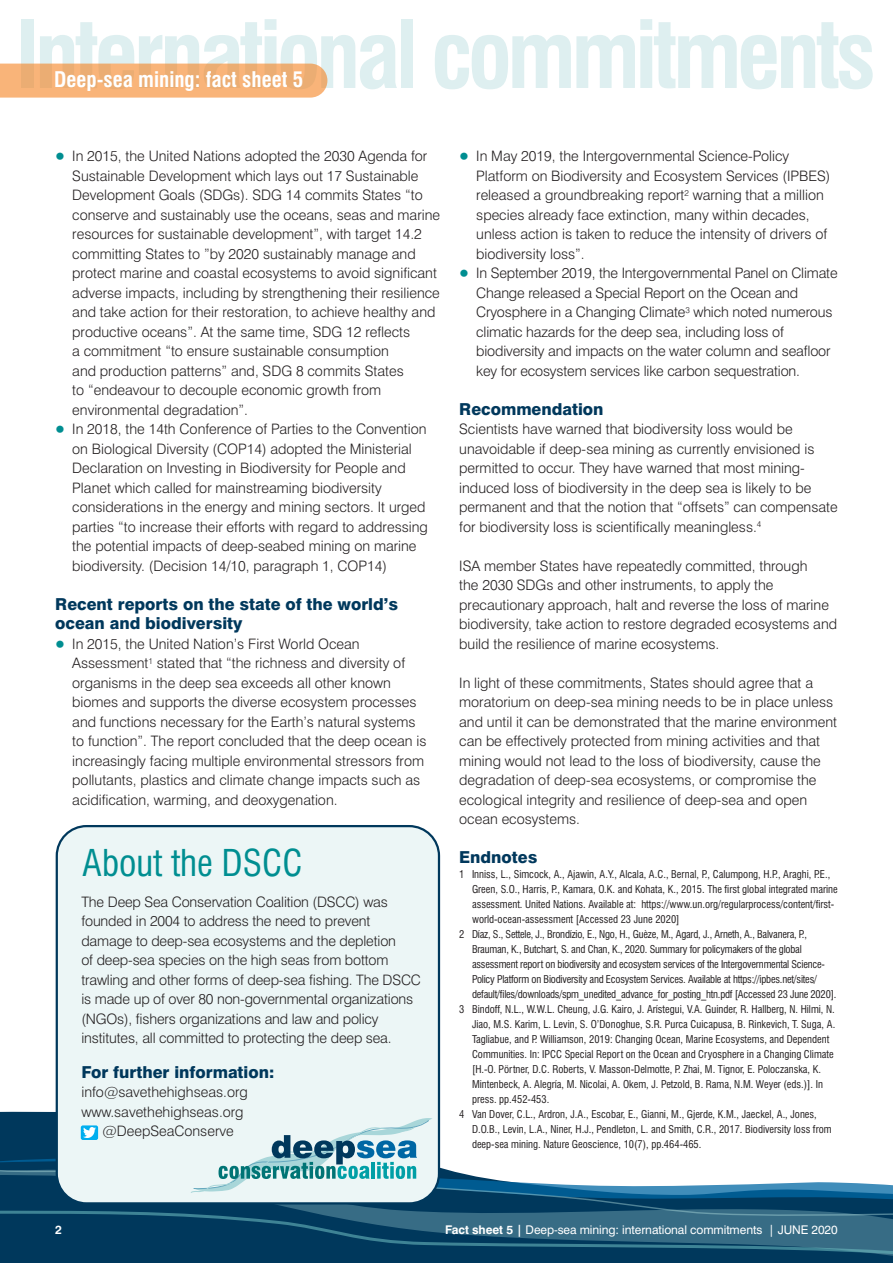
<style>
.page{position:relative;width:893px;height:1263px;background:#fff}
.page>*{position:absolute;margin:0;border:0;box-sizing:border-box;transform-origin:0 0}
.t1{font:700 condensed 91.5px "Swiss 721 BT";letter-spacing:-.05em;color:#deeff0}
.Main_head_orange{font:condensed 36px "Swiss 721 BT";color:#008e91}
.STRAPLINE_wob{font:700 condensed 21px "Swiss 721 BT";color:#fff}
.Crosshead_A_11_13_he{font:800 16.5px/19.5px "Swiss 721 BT";color:#00385c}
.Bodytext_9_6_13{font:300 14.4px/19.5px "Swiss 721 BT";color:#231f20}
.t2{font:12px "Swiss 721 BT";letter-spacing:-.005em;color:#fff}
.t3{font:700 12px "Swiss 721 BT";color:#fff}
.CS__endnote{font:condensed 10.5px/15px "Swiss 721 BT";color:#231f20}
.CS__endnote-2{font:condensed 10.5px/15px "Swiss 721 BT";letter-spacing:-.02em;color:#231f20}
.s1{font-family:"Newspaper Pi BT";font-weight:400;color:#008e91}
.s2{font-weight:700}
</style>
<div class="page">
<div style="left:0;top:1110px;width:441px;height:44px;background:#00385c"></div>
<svg style="left:0;top:1154px;width:441px;height:14px"></svg>
<svg style="left:0;top:1244px;width:893px;height:19px;background:#063f61"></svg>
<svg style="left:0;top:1168px;width:893px;height:76px;background:#356886"></svg>
<div style="left:0;top:64px;width:327px;height:34px;background:#f9b479"></div>
<div style="left:57px;top:826px;width:382px;height:377px;background:#ecf6f6;border-radius:30px"></div>
<div style="left:56px;top:825px;width:384px;height:379px;border:2px solid #00385c;border-radius:30px"></div>
<svg style="left:191px;top:1118px;width:242px;height:75px"></svg>
<div style="left:81px;top:1125px;width:17px;height:15px;background:#00aeef;border-radius:2px"></div>
<svg style="left:83px;top:1127px;width:13px;height:11px"></svg>
<p class="t1" style="left:15px;top:0;width:863px">International commitments</p>
<p class="STRAPLINE_wob" style="left:54px;top:67px;width:250px">Deep-sea mining: fact sheet 5</p>
<p class="Bodytext_9_6_13" style="left:72px;top:146px;width:369px;text-indent:-17px"><span class="s1">•</span> In 2015, the United Nations adopted the 2030 Agenda for Sustainable Development which lays out 17 Sustainable Development Goals (SDGs). SDG 14 commits States “to conserve and sustainably use the oceans, seas and marine resources for sustainable development”, with target 14.2 committing States to ”by 2020 sustainably manage and protect marine and coastal ecosystems to avoid significant adverse impacts, including by strengthening their resilience and take action for their restoration, to achieve healthy and productive oceans”. At the same time, SDG 12 reflects<br>a commitment “to ensure sustainable consumption<br>and production patterns” and, SDG 8 commits States<br>to “endeavour to decouple economic growth from environmental degradation”.</p>
<p class="Bodytext_9_6_13" style="left:72px;top:419px;width:357px;text-indent:-17px"><span class="s1">•</span> In 2018, the 14th Conference of Parties to the Convention on Biological Diversity (COP14) adopted the Ministerial Declaration on Investing in Biodiversity for People and Planet which called for mainstreaming biodiversity considerations in the energy and mining sectors. It urged parties “to increase their efforts with regard to addressing the potential impacts of deep-seabed mining on marine biodiversity. (Decision 14/10, paragraph 1, COP14)</p>
<p class="Crosshead_A_11_13_he" style="left:55px;top:594px;width:344px">Recent reports on the state of the world’s ocean and biodiversity</p>
<p class="Bodytext_9_6_13" style="left:72px;top:634px;width:356px;text-indent:-17px"><span class="s1">•</span> In 2015, the United Nation’s First World Ocean Assessment<sup>1</sup> stated that “the richness and diversity of organisms in the deep sea exceeds all other known biomes and supports the diverse ecosystem processes and functions necessary for the Earth’s natural systems to function”. The report concluded that the deep ocean is increasingly facing multiple environmental stressors from pollutants, plastics and climate change impacts such as acidification, warming, and deoxygenation.</p>
<p class="Main_head_orange" style="left:82px;top:841px;width:222px">About the DSCC</p>
<p class="Bodytext_9_6_13" style="left:81px;top:892px;width:341px">The Deep Sea Conservation Coalition (DSCC) was founded in 2004 to address the need to prevent damage to deep-sea ecosystems and the depletion<br>of deep-sea species on the high seas from bottom trawling and other forms of deep-sea fishing. The DSCC is made up of over 80 non-governmental organizations (NGOs), fishers organizations and law and policy institutes, all committed to protecting the deep sea.</p>
<p class="Crosshead_A_11_13_he" style="left:81px;top:1062px;width:194px">For further information:</p>
<p class="Bodytext_9_6_13" style="left:81px;top:1082px;width:168px">info@savethehighseas.org</p>
<p class="Bodytext_9_6_13" style="left:81px;top:1102px;width:164px">www.savethehighseas.org</p>
<p class="Bodytext_9_6_13" style="left:102px;top:1121px;width:133px">@DeepSeaConserve</p>
<p class="Bodytext_9_6_13" style="left:476px;top:146px;width:356px;text-indent:-17px"><span class="s1">•</span> In May 2019, the Intergovernmental Science-Policy Platform on Biodiversity and Ecosystem Services (IPBES) released a groundbreaking report<sup>2</sup> warning that a million species already face extinction, many within decades, unless action is taken to reduce the intensity of drivers of biodiversity loss”.</p>
<p class="Bodytext_9_6_13" style="left:476px;top:263px;width:363px;text-indent:-17px"><span class="s1">•</span> In September 2019, the Intergovernmental Panel on Climate Change released a Special Report on the Ocean and Cryosphere in a Changing Climate<sup>3</sup> which noted numerous climatic hazards for the deep sea, including loss of biodiversity and impacts on the water column and seafloor key for ecosystem services like carbon sequestration.</p>
<p class="Crosshead_A_11_13_he" style="left:459px;top:399px;width:146px">Recommendation</p>
<p class="Bodytext_9_6_13" style="left:459px;top:419px;width:380px">Scientists have warned that biodiversity loss would be unavoidable if deep-sea mining as currently envisioned is permitted to occur. They have warned that most mining&shy;induced loss of biodiversity in the deep sea is likely to be permanent and that the notion that “offsets” can compensate for biodiversity loss is scientifically meaningless.<sup>4</sup></p>
<p class="Bodytext_9_6_13" style="left:459px;top:556px;width:379px">ISA member States have repeatedly committed, through<br>the 2030 SDGs and other instruments, to apply the precautionary approach, halt and reverse the loss of marine biodiversity, take action to restore degraded ecosystems and build the resilience of marine ecosystems.</p>
<p class="Bodytext_9_6_13" style="left:459px;top:673px;width:379px">In light of these commitments, States should agree that a moratorium on deep-sea mining needs to be in place unless and until it can be demonstrated that the marine environment can be effectively protected from mining activities and that mining would not lead to the loss of biodiversity, cause the degradation of deep-sea ecosystems, or compromise the ecological integrity and resilience of deep-sea and open ocean ecosystems.</p>
<p class="Crosshead_A_11_13_he" style="left:459px;top:848px;width:80px">Endnotes</p>
<p class="CS__endnote" style="left:472px;top:867px;width:367px;text-indent:-13px">1 Inniss, L., Simcock, A., Ajawin, A.Y., Alcala, A.C., Bernal, P., Calumpong, H.P., Araghi, P.E., Green, S.O., Harris, P., Kamara, O.K. and Kohata, K., 2015. The first global integrated marine assessment. United Nations. Available at: https://www.un.org/regularprocess/content/first&shy;world-ocean-assessment [Accessed 23 June 2020]</p>
<p class="CS__endnote-2" style="left:472px;top:927px;width:366px;text-indent:-13px">2 Díaz, S., Settele, J., Brondízio, E., Ngo, H., Guèze, M., Agard, J., Arneth, A., Balvanera, P., Brauman, K., Butchart, S. and Chan, K., 2020. Summary for policymakers of the global assessment report on biodiversity and ecosystem services of the Intergovernmental Science-Policy Platform on Biodiversity and Ecosystem Services. Available at https://ipbes.net/sites/ default/files/downloads/spm_unedited_advance_for_posting_htn.pdf [Accessed 23 June 2020].</p>
<p class="CS__endnote" style="left:472px;top:1002px;width:365px;text-indent:-13px">3 Bindoff, N.L., W.W.L. Cheung, J.G. Kairo, J. Arístegui, V.A. Guinder, R. Hallberg, N. Hilmi, N.<br>Jiao, M.S. Karim, L. Levin, S. O’Donoghue, S.R. Purca Cuicapusa, B. Rinkevich, T. Suga, A.<br>Tagliabue, and P. Williamson, 2019: Changing Ocean, Marine Ecosystems, and Dependent Communities. In: IPCC Special Report on the Ocean and Cryosphere in a Changing Climate [H.-O. Pörtner, D.C. Roberts, V. Masson-Delmotte, P. Zhai, M. Tignor, E. Poloczanska, K.<br>Mintenbeck, A. Alegría, M. Nicolai, A. Okem, J. Petzold, B. Rama, N.M. Weyer (eds.)]. In press. pp.452-453.</p>
<p class="CS__endnote" style="left:472px;top:1107px;width:361px;text-indent:-13px">4 Van Dover, C.L., Ardron, J.A., Escobar, E., Gianni, M., Gjerde, K.M., Jaeckel, A., Jones,<br>D.O.B., Levin, L.A., Niner, H.J., Pendleton, L. and Smith, C.R., 2017. Biodiversity loss from deep-sea mining. Nature Geoscience, 10(7), pp.464-465.</p>
<p class="t3" style="left:55px;top:1222px;width:8px">2</p>
<p class="t2" style="left:445px;top:1222px;width:394px"><span class="s2">Fact sheet 5 |</span> Deep-sea mining: international commitments | JUNE 2020</p>
</div>
